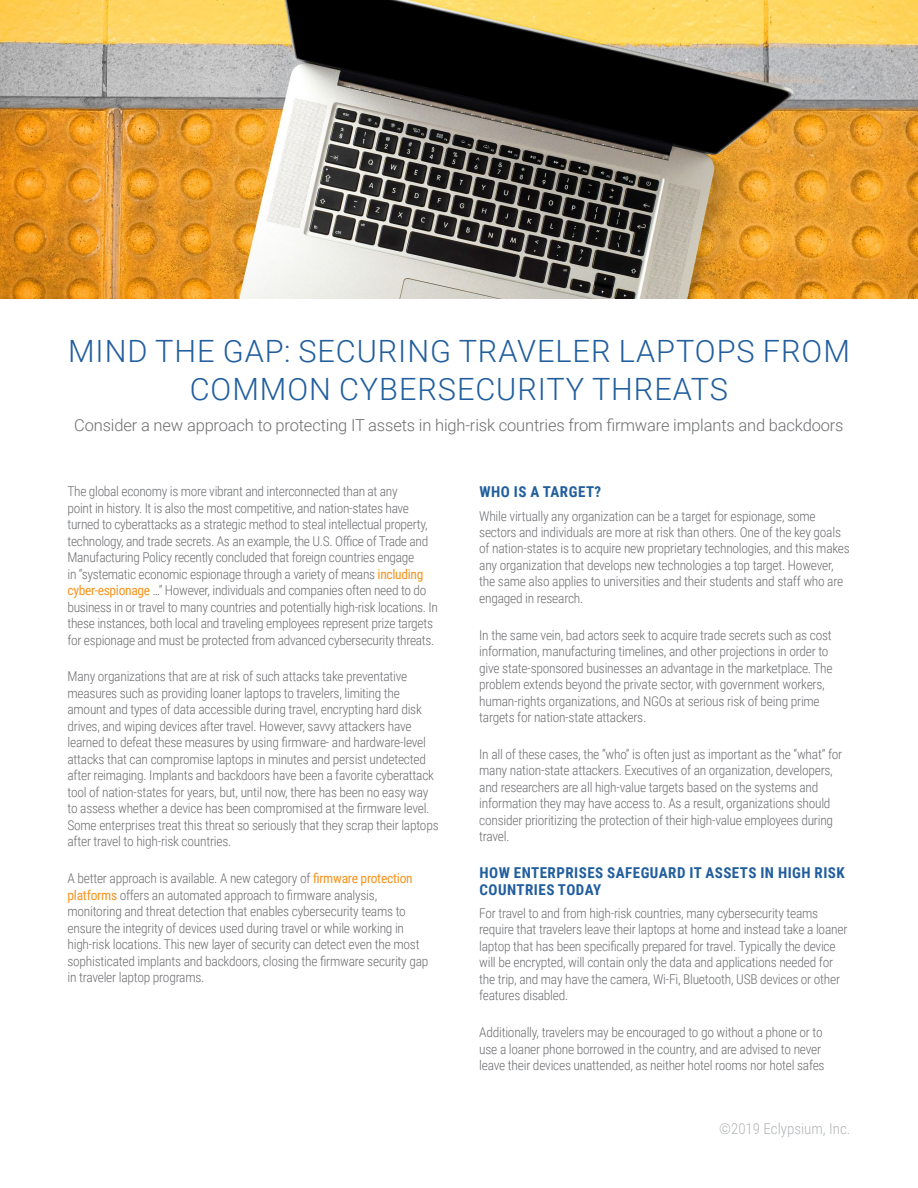
<style>
.page{position:relative;width:918px;height:1188px;background:#fff}
.page>*{position:absolute;margin:0;border:0;box-sizing:border-box;transform-origin:0 0}
.t1{font:300 30.75px/38.4px "Roboto";letter-spacing:.03em;color:#215e9e;text-align:center}
.t2{font:300 16.5px "Roboto";letter-spacing:-.01em;color:#6d6e71}
.t3{font:700 15px/16.5px "Roboto Condensed";letter-spacing:.03em;color:#215e9e}
.t4{font:300 15px "Roboto Condensed";color:#b1b4b6}
.t5{font:300 13.5px/16.5px "Roboto Condensed";letter-spacing:-.02em;color:#6d6e71}
.s1{font-weight:400;color:#f7941e}
</style>
<div class="page">
<img style="left:0;top:0;width:918px;height:298px">
<h1 class="t1" style="left:68px;top:330px;width:783px">MIND THE GAP: SECURING TRAVELER LAPTOPS FROM<br>COMMON CYBERSECURITY THREATS</h1>
<p class="t2" style="left:74px;top:413px;width:771px">Consider a new approach to protecting IT assets in high-risk countries from firmware implants and backdoors</p>
<p class="t5" style="left:68px;top:483px;width:372px">The global economy is more vibrant and interconnected than at any<br>point in history. It is also the most competitive, and nation-states have turned to cyberattacks as a strategic method to steal intellectual property, technology, and trade secrets. As an example, the U.S. Office of Trade and Manufacturing Policy recently concluded that foreign countries engage<br>in “systematic economic espionage through a variety of means <span class="s1">including cyber-espionage</span> …” However, individuals and companies often need to do business in or travel to many countries and potentially high-risk locations. In these instances, both local and traveling employees represent prize targets for espionage and must be protected from advanced cybersecurity threats.</p>
<p class="t5" style="left:68px;top:668px;width:373px">Many organizations that are at risk of such attacks take preventative measures such as providing loaner laptops to travelers, limiting the amount and types of data accessible during travel, encrypting hard disk drives, and wiping devices after travel. However, savvy attackers have learned to defeat these measures by using firmware- and hardware-level attacks that can compromise laptops in minutes and persist undetected after reimaging. Implants and backdoors have been a favorite cyberattack tool of nation-states for years, but, until now, there has been no easy way to assess whether a device has been compromised at the firmware level.<br>Some enterprises treat this threat so seriously that they scrap their laptops after travel to high-risk countries.</p>
<p class="t5" style="left:68px;top:870px;width:362px">A better approach is available. A new category of <span class="s1">firmware protection platforms</span> offers an automated approach to firmware analysis, monitoring and threat detection that enables cybersecurity teams to ensure the integrity of devices used during travel or while working in high-risk locations. This new layer of security can detect even the most sophisticated implants and backdoors, closing the firmware security gap in traveler laptop programs.</p>
<p class="t3" style="left:480px;top:483px;width:123px">WHO IS A TARGET?</p>
<p class="t5" style="left:479px;top:507px;width:372px">While virtually any organization can be a target for espionage, some sectors and individuals are more at risk than others. One of the key goals of nation-states is to acquire new proprietary technologies, and this makes any organization that develops new technologies a top target. However, the same also applies to universities and their students and staff who are engaged in research.</p>
<p class="t5" style="left:479px;top:626px;width:355px">In the same vein, bad actors seek to acquire trade secrets such as cost information, manufacturing timelines, and other projections in order to give state-sponsored businesses an advantage in the marketplace. The problem extends beyond the private sector, with government workers, human-rights organizations, and NGOs at serious risk of being prime targets for nation-state attackers.</p>
<p class="t5" style="left:479px;top:745px;width:365px">In all of these cases, the “who” is often just as important as the “what” for many nation-state attackers. Executives of an organization, developers, and researchers are all high-value targets based on the systems and information they may have access to. As a result, organizations should consider prioritizing the protection of their high-value employees during travel.</p>
<p class="t3" style="left:480px;top:864px;width:367px">HOW ENTERPRISES SAFEGUARD IT ASSETS IN HIGH RISK<br>COUNTRIES TODAY</p>
<p class="t5" style="left:479px;top:904px;width:370px">For travel to and from high-risk countries, many cybersecurity teams require that travelers leave their laptops at home and instead take a loaner laptop that has been specifically prepared for travel. Typically the device will be encrypted, will contain only the data and applications needed for the trip, and may have the camera, Wi-Fi, Bluetooth, USB devices or other features disabled.</p>
<p class="t5" style="left:479px;top:1024px;width:347px">Additionally, travelers may be encouraged to go without a phone or to use a loaner phone borrowed in the country, and are advised to never leave their devices unattended, as neither hotel rooms nor hotel safes</p>
<p class="t4" style="left:719px;top:1118px;width:133px">©2019 Eclypsium, Inc.</p>
</div>
